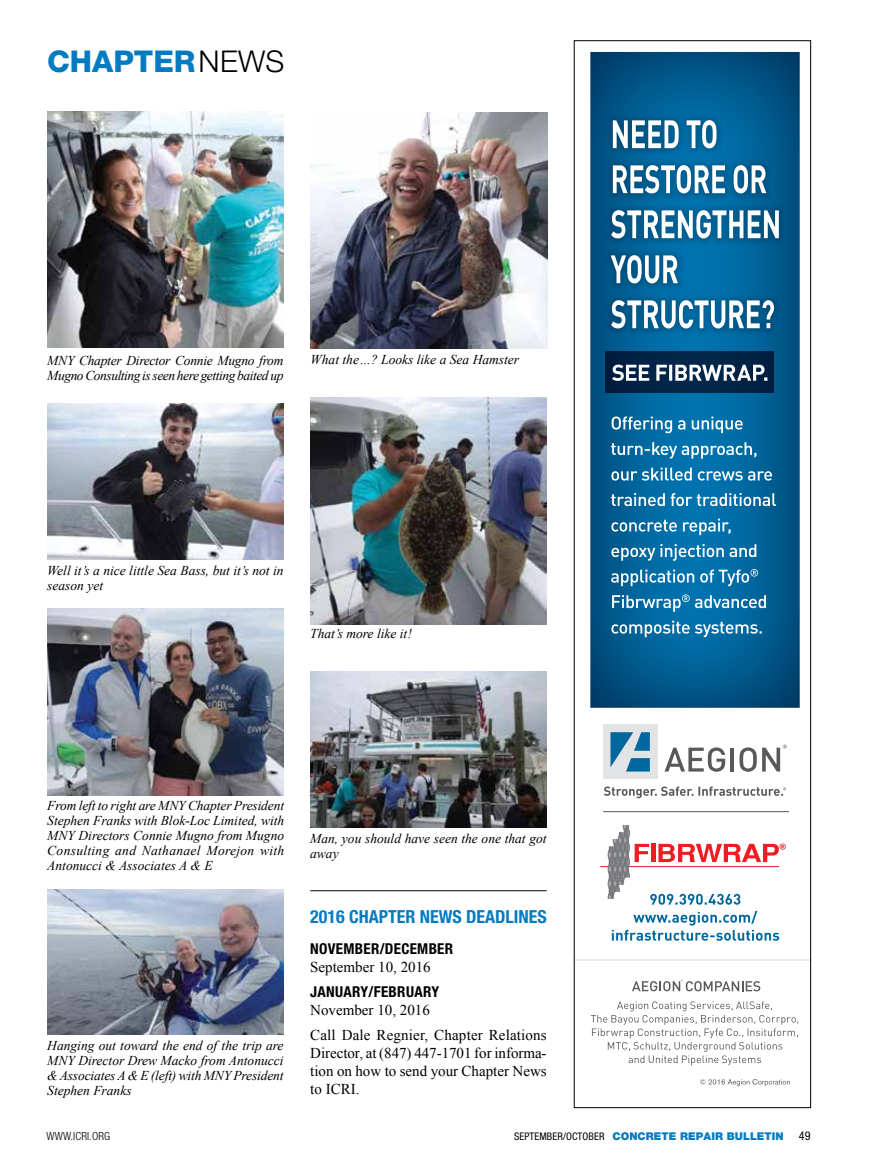
<style>
.page{position:relative;width:878px;height:1175px;background:#fff}
.page>*{position:absolute;margin:0;border:0;box-sizing:border-box;transform-origin:0 0}
.t1{font:800 30px "Helvetica Neue LT Std";color:#047bc1}
.t2{font:700 condensed 18px "Helvetica Neue LT Std";color:#047bc1}
.t3{font:15px/18px "Times New Roman";color:#000}
.t4{font:700 condensed 15px "Helvetica Neue LT Std";letter-spacing:.02em;color:#000}
.t5{font:italic 13.5px/15px "Times New Roman";color:#000}
.t6{font:italic 13.5px/15px "Times New Roman";letter-spacing:-.035em;color:#000}
.t7{font:condensed 12px "Helvetica Neue LT Std";color:#000}
.t8{font:300 condensed 11.25px "Helvetica Neue LT Std";letter-spacing:.01em;color:#000}
.t9{font:900 10.8px "Helvetica Neue LT Std";letter-spacing:.01em;color:#047bc1}
.s1{font-weight:300;color:#000}
.s2{font-weight:400;font-stretch:condensed;font-size:10.5px;color:#000}
</style>
<div class="page">
<hr style="left:310px;top:890px;width:236px;height:1px;background:#000">
<img style="left:47px;top:111px;width:236px;height:237px">
<img style="left:47px;top:404px;width:236px;height:155px">
<img style="left:47px;top:889px;width:236px;height:145px">
<img style="left:47px;top:608px;width:237px;height:187px">
<img style="left:310px;top:397px;width:236px;height:227px">
<img style="left:310px;top:112px;width:237px;height:237px">
<img style="left:310px;top:671px;width:236px;height:156px">
<svg style="left:700px;top:1079px;width:89px;height:7px"></svg>
<svg style="left:612px;top:910px;width:167px;height:30px"></svg>
<hr style="left:574px;top:959px;width:236px;height:1px;background:#e7e7e0">
<svg style="left:590px;top:1001px;width:208px;height:64px"></svg>
<svg style="left:632px;top:979px;width:128px;height:12px"></svg>
<img style="left:590px;top:52px;width:209px;height:655px">
<img style="left:604px;top:293px;width:177px;height:43px">
<svg style="left:611px;top:300px;width:163px;height:28px"></svg>
<img style="left:603px;top:248px;width:81px;height:42px">
<svg style="left:610px;top:255px;width:68px;height:28px"></svg>
<img style="left:604px;top:203px;width:182px;height:43px">
<svg style="left:611px;top:210px;width:167px;height:28px"></svg>
<img style="left:605px;top:158px;width:168px;height:43px">
<svg style="left:613px;top:165px;width:153px;height:28px"></svg>
<img style="left:605px;top:113px;width:118px;height:42px">
<svg style="left:613px;top:120px;width:103px;height:28px"></svg>
<svg style="left:611px;top:620px;width:150px;height:17px;background:#3d8cb6"></svg>
<svg style="left:612px;top:594px;width:154px;height:17px;background:#3f8fba"></svg>
<svg style="left:611px;top:569px;width:147px;height:17px;background:#3e8fba"></svg>
<svg style="left:611px;top:544px;width:145px;height:17px;background:#3e8fba"></svg>
<svg style="left:611px;top:518px;width:119px;height:17px;background:#3b8db9"></svg>
<svg style="left:611px;top:493px;width:165px;height:13px"></svg>
<svg style="left:611px;top:467px;width:161px;height:13px;background:#4994bc"></svg>
<svg style="left:611px;top:442px;width:145px;height:16px;background:#4090ba"></svg>
<svg style="left:611px;top:416px;width:131px;height:17px;background:#4090bb"></svg>
<img style="left:605px;top:351px;width:168px;height:41px">
<svg style="left:612px;top:364px;width:155px;height:17px"></svg>
<div style="left:603px;top:725px;width:54px;height:54px;background:#e2e3e4"></div>
<svg style="left:610px;top:732px;width:39px;height:39px"></svg>
<svg style="left:664px;top:747px;width:61px;height:24px"></svg>
<hr style="left:730px;top:747px;width:4px;height:24px;background:#58595b">
<svg style="left:739px;top:747px;width:17px;height:24px"></svg>
<svg style="left:762px;top:744px;width:24px;height:27px"></svg>
<svg style="left:604px;top:786px;width:182px;height:12px"></svg>
<hr style="left:603px;top:811px;width:186px;height:1px;background:#58595b">
<hr style="left:600px;top:866px;width:179px;height:1px;background:#ed1d24">
<svg style="left:607px;top:825px;width:178px;height:79px"></svg>
<h1 class="t1" style="left:47px;top:43px;width:239px">CHAPTER<span class="s1">NEWS</span></h1>
<p class="t6" style="left:47px;top:353px;width:238px">MNY Chapter Director Connie Mugno from<br>Mugno Consulting is seen here getting baited up</p>
<p class="t5" style="left:310px;top:352px;width:210px">What the…? Looks like a Sea Hamster</p>
<p class="t5" style="left:47px;top:562px;width:238px">Well it’s a nice little Sea Bass, but it’s not in season yet</p>
<p class="t5" style="left:310px;top:625px;width:103px">That’s more like it!</p>
<p class="t5" style="left:47px;top:797px;width:238px;text-align:justify">From left to right are MNY Chapter President Stephen Franks with Blok-Loc Limited, with MNY Directors Connie Mugno from Mugno Consulting and Nathanael Morejon with Antonucci &amp; Associates A &amp; E</p>
<p class="t5" style="left:47px;top:1037px;width:238px;text-align:justify">Hanging out toward the end of the trip are MNY Director Drew Macko from Antonucci &amp; Associates A &amp; E (left) with MNY President Stephen Franks</p>
<p class="t5" style="left:310px;top:830px;width:238px">Man, you should have seen the one that got away</p>
<h2 class="t2" style="left:310px;top:905px;width:238px">2016 CHAPTER NEWS DEADLINES</h2>
<p class="t4" style="left:310px;top:939px;width:144px">NOVEMBER/DECEMBER</p>
<p class="t3" style="left:310px;top:958px;width:122px">September 10, 2016</p>
<p class="t4" style="left:310px;top:982px;width:130px">JANUARY/FEBRUARY</p>
<p class="t3" style="left:310px;top:997px;width:238px;line-height:24.8px">November 10, 2016<br>Call Dale Regnier, Chapter Relations</p>
<p class="t3" style="left:310px;top:1043px;width:238px;text-align:justify">Director, at (847) 447-1701 for informa&shy;tion on how to send your Chapter News to ICRI.</p>
<p class="t8" style="left:46px;top:1129px;width:65px">WWW.ICRI.ORG</p>
<p class="t9" style="left:514px;top:1130px;width:271px"><span class="s2">SEPTEMBER/OCTOBER</span> CONCRETE REPAIR BULLETIN</p>
<p class="t7" style="left:798px;top:1129px;width:13px">49</p>
</div>
